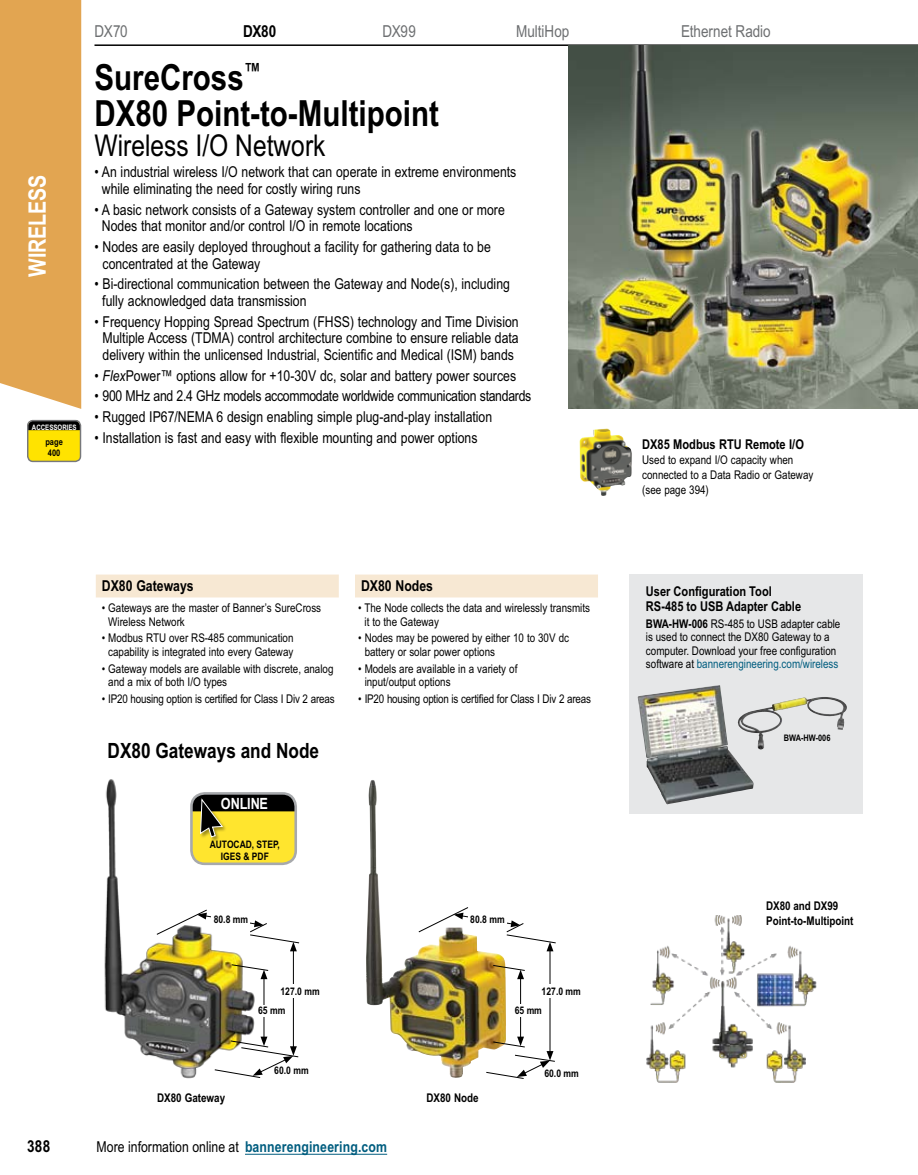
<style>
.page{position:relative;width:918px;height:1175px;background:#fff}
.page>*{position:absolute;margin:0;border:0;box-sizing:border-box;transform-origin:0 0}
.t1{font:700 36px/36px "Arial Narrow";color:#000}
.t2{font:30px "Arial Narrow";color:#000}
.t3{font:700 24px "Arial Narrow";color:#fff}
.t4{font:700 21px "Arial Narrow";color:#000}
.t5{font:16.5px "Arial Narrow";color:#6d6f71}
.t6{font:700 16.5px "Arial Narrow";letter-spacing:.005em;color:#000}
.t7{font:700 15.45px "Arial Narrow";color:#fff}
.t8{font:15px/16.5px "Arial Narrow";color:#000}
.t9{font:15px "Arial Narrow";letter-spacing:-.02em;color:#000}
.t10{font:700 15px "Arial Narrow";color:#000}
.t11{font:700 13.5px/15px "Arial Narrow";color:#000}
.t12{font:12px/13.5px "Arial Narrow";color:#000}
.t13{font:700 12px/14.4px "Arial Narrow";color:#000}
.t14{font:700 10.5px "Arial Narrow";color:#000}
.t15{font:700 10.35px/11.6px "Arial Narrow";color:#000;text-align:center}
.t16{font:700 9.15px/10.9px "Arial Narrow";color:#000}
.t17{font:700 9px "Arial Narrow";color:#000}
.t18{font:700 7.5px "Arial Narrow";color:#fff}
.s1{font-style:italic}
.s2{font-weight:700}
.s3{color:#005d7f}
.s4{font-weight:700;color:#005d7f}
</style>
<div class="page">
<div style="left:0;top:0;width:81px;height:409px;background:#e2a551"></div>
<hr style="left:94px;top:44px;width:824px;height:2px;background:#000">
<hr style="left:245px;top:1153px;width:142px;height:1px;background:#005d7f">
<div style="left:28px;top:420px;width:53px;height:41px;background:#ffe300;border-radius:5px"></div>
<svg style="left:28px;top:420px;width:53px;height:10px"></svg>
<div style="left:27px;top:420px;width:54px;height:42px;border:1px solid #77787b;border-radius:5px"></div>
<img style="left:568px;top:45px;width:350px;height:364px">
<svg style="left:96px;top:574px;width:502px;height:23px;background:#f7e9d5"></svg>
<svg style="left:258px;top:793px;width:38px;height:70px;background:#c0ae30"></svg>
<img style="left:646px;top:915px;width:171px;height:168px">
<img style="left:366px;top:780px;width:140px;height:298px">
<hr style="left:550px;top:949px;width:1px;height:104px;background:#000">
<div style="left:537px;top:984px;width:49px;height:13px;background:#fff"></div>
<svg style="left:418px;top:907px;width:138px;height:44px"></svg>
<hr style="left:520px;top:976px;width:1px;height:63px;background:#000">
<svg style="left:486px;top:1036px;width:69px;height:42px"></svg>
<svg style="left:493px;top:965px;width:32px;height:14px"></svg>
<div style="left:511px;top:1003px;width:34px;height:13px;background:#fff"></div>
<img style="left:104px;top:779px;width:154px;height:300px">
<hr style="left:293px;top:949px;width:1px;height:99px;background:#000">
<div style="left:276px;top:984px;width:49px;height:13px;background:#fff"></div>
<svg style="left:156px;top:909px;width:144px;height:42px"></svg>
<hr style="left:264px;top:976px;width:1px;height:63px;background:#000">
<svg style="left:214px;top:1036px;width:85px;height:42px"></svg>
<svg style="left:231px;top:964px;width:38px;height:15px"></svg>
<div style="left:255px;top:1004px;width:34px;height:12px;background:#fff"></div>
<img style="left:579px;top:428px;width:53px;height:68px">
<div style="left:629px;top:574px;width:234px;height:240px;background:#e6e7e8"></div>
<img style="left:637px;top:685px;width:117px;height:119px">
<img style="left:738px;top:697px;width:76px;height:52px">
<h3 class="t3" style="left:24px;top:277px;width:104px;rotate:-90deg">WIRELESS</h3>
<p class="t18" style="left:32px;top:423px;width:46px">ACCESSORIES</p>
<p class="t16" style="left:45px;top:436px;width:19px">page<br>400</p>
<p class="t5" style="left:95px;top:22px;width:35px">DX70</p>
<p class="t6" style="left:243px;top:21px;width:35px">DX80</p>
<p class="t5" style="left:383px;top:22px;width:35px">DX99</p>
<p class="t5" style="left:516px;top:22px;width:55px">MultiHop</p>
<p class="t5" style="left:681px;top:22px;width:91px">Ethernet Radio</p>
<h1 class="t1" style="left:94px;top:59px;width:346px">SureCross<sup>™<br></sup>DX80 Point-to-Multipoint</h1>
<h2 class="t2" style="left:94px;top:128px;width:232px">Wireless I/O Network</h2>
<p class="t8" style="left:102px;top:164px;width:416px;text-indent:-7px">• An industrial wireless I/O network that can operate in extreme environments while eliminating the need for costly wiring runs</p>
<p class="t8" style="left:102px;top:201px;width:405px;text-indent:-7px">• A basic network consists of a Gateway system controller and one or more<br>Nodes that monitor and/or control I/O in remote locations</p>
<p class="t8" style="left:103px;top:238px;width:390px;text-indent:-8px">• Nodes are easily deployed throughout a facility for gathering data to be concentrated at the Gateway</p>
<p class="t8" style="left:102px;top:276px;width:409px;text-indent:-8px">• Bi-directional communication between the Gateway and Node(s), including fully acknowledged data transmission</p>
<p class="t8" style="left:94px;top:313px;width:426px;text-align:center">• Frequency Hopping Spread Spectrum (FHSS) technology and Time Division<br>Multiple Access (TDMA) control architecture combine to ensure reliable data delivery within the unlicensed Industrial, Scientific and Medical (ISM) bands</p>
<p class="t8" style="left:94px;top:367px;width:423px">• <span class="s1">Flex</span>Power™ options allow for +10-30V dc, solar and battery power sources</p>
<p class="t9" style="left:94px;top:387px;width:438px">• 900 MHz and 2.4 GHz models accommodate worldwide communication standards</p>
<p class="t8" style="left:94px;top:408px;width:399px">• Rugged IP67/NEMA 6 design enabling simple plug-and-play installation</p>
<p class="t8" style="left:94px;top:429px;width:385px">• Installation is fast and easy with flexible mounting and power options</p>
<p class="t11" style="left:642px;top:437px;width:163px">DX85 Modbus RTU Remote I/O</p>
<p class="t12" style="left:642px;top:452px;width:173px;line-height:15px">Used to expand I/O capacity when connected to a Data Radio or Gateway (see page 394)</p>
<p class="t10" style="left:102px;top:577px;width:93px">DX80 Gateways</p>
<p class="t10" style="left:361px;top:577px;width:74px">DX80 Nodes</p>
<p class="t12" style="left:108px;top:601px;width:214px;text-indent:-6px">• Gateways are the master of Banner’s SureCross<br>Wireless Network</p>
<p class="t12" style="left:102px;top:631px;width:193px;text-align:center">• Modbus RTU over RS-485 communication capability is integrated into every Gateway</p>
<p class="t12" style="left:108px;top:661px;width:227px;text-indent:-6px">• Gateway models are available with discrete, analog and a mix of both I/O types</p>
<p class="t12" style="left:102px;top:692px;width:234px">• IP20 housing option is certified for Class I Div 2 areas</p>
<p class="t12" style="left:365px;top:601px;width:227px;text-indent:-6px">• The Node collects the data and wirelessly transmits it to the Gateway</p>
<p class="t12" style="left:365px;top:631px;width:206px;text-indent:-6px">• Nodes may be powered by either 10 to 30V dc battery or solar power options</p>
<p class="t12" style="left:365px;top:661px;width:154px;text-indent:-6px">• Models are available in a variety of input/output options</p>
<p class="t12" style="left:358px;top:692px;width:234px">• IP20 housing option is certified for Class I Div 2 areas</p>
<h3 class="t4" style="left:108px;top:738px;width:213px">DX80 Gateways and Node</h3>
<p class="t7" style="left:221px;top:794px;width:9px">online</p>
<p class="t15" style="left:210px;top:838px;width:72px">AUTOCAD, STEP,<br>IGES &amp; PDF</p>
<p class="t14" style="left:214px;top:913px;width:36px">80.8 mm</p>
<p class="t14" style="left:470px;top:913px;width:36px">80.8 mm</p>
<p class="t14" style="left:281px;top:985px;width:41px">127.0 mm</p>
<p class="t14" style="left:542px;top:985px;width:41px">127.0 mm</p>
<p class="t14" style="left:258px;top:1004px;width:29px">65 mm</p>
<p class="t14" style="left:515px;top:1004px;width:29px">65 mm</p>
<p class="t14" style="left:274px;top:1064px;width:36px">60.0 mm</p>
<p class="t14" style="left:544px;top:1067px;width:36px">60.0 mm</p>
<p class="t13" style="left:157px;top:1090px;width:70px">DX80 Gateway</p>
<p class="t13" style="left:426px;top:1090px;width:54px">DX80 Node</p>
<p class="t11" style="left:646px;top:584px;width:157px">User Configuration Tool<br>RS-485 to USB Adapter Cable</p>
<p class="t12" style="left:646px;top:617px;width:196px"><span class="s2">BWA-HW-006</span> RS-485 to USB adapter cable is used to connect the DX80 Gateway to a computer. Download your free configuration software at <span class="s3">bannerengineering.com/wireless</span></p>
<p class="t17" style="left:784px;top:732px;width:48px">BWA-HW-006</p>
<p class="t13" style="left:766px;top:898px;width:89px">DX80 and DX99<br>Point-to-Multipoint</p>
<p class="t6" style="left:27px;top:1136px;width:25px">388</p>
<p class="t8" style="left:97px;top:1138px;width:292px">More information online at <span class="s4">bannerengineering.com</span></p>
</div>
